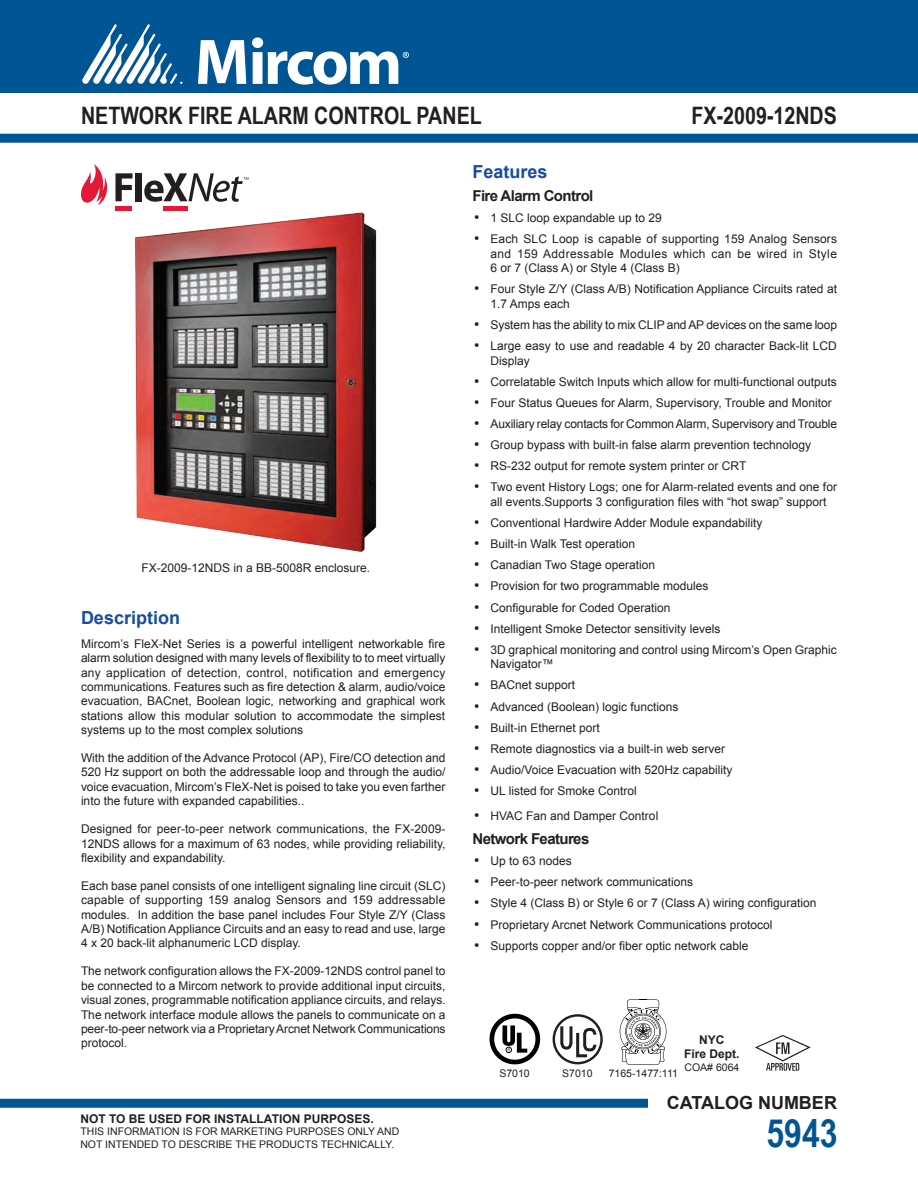
<style>
.page{position:relative;width:918px;height:1188px;background:#fff}
.page>*{position:absolute;margin:0;border:0;box-sizing:border-box;transform-origin:0 0}
.ParaStyle01-Leading_Auto__Align_Left{font:700 39px "Arial Narrow";color:#005595}
.t1{font:700 24px "Arial Narrow";color:#231f20}
.heading_1{font:700 18px "Arial";color:#184ca0}
.ParaStyle01-Leading_Auto__Align_Left-2{font:700 18px "Arial";color:#231f20}
.heading_1-2{font:700 15px "Arial";letter-spacing:-.04em;color:#231f20}
.heading_1-3{font:12px/14.4px "Arial";color:#231f20;text-align:justify}
.ParaStyle01-Leading_Auto__Align_Left-3{font:700 12px "Arial";color:#231f20}
.ParaStyle01-Leading_Auto__Align_Left-4{font:10.5px/12.6px "Arial";color:#231f20}
.s1{font-family:"Times New Roman";font-size:15px}
</style>
<div class="page">
<div style="left:0;top:0;width:918px;height:93px;background:#005595"></div>
<svg style="left:198px;top:40px;width:48px;height:44px"></svg>
<svg style="left:82px;top:24px;width:100px;height:60px"></svg>
<svg style="left:252px;top:37px;width:157px;height:48px"></svg>
<div style="left:0;top:134px;width:918px;height:9px;background:#005595"></div>
<div style="left:0;top:1099px;width:648px;height:9px;background:#005595"></div>
<img style="left:129px;top:210px;width:248px;height:342px">
<hr style="left:115px;top:206px;width:17px;height:4px;background:#e51836">
<hr style="left:163px;top:206px;width:24px;height:4px;background:#e51836">
<svg style="left:81px;top:164px;width:27px;height:41px"></svg>
<svg style="left:115px;top:173px;width:18px;height:28px"></svg>
<div style="left:135px;top:173px;width:7px;height:28px;background:#231f20"></div>
<svg style="left:144px;top:173px;width:105px;height:29px"></svg>
<svg style="left:490px;top:1014px;width:50px;height:50px"></svg>
<div style="left:553px;top:1014px;width:50px;height:50px;border:2px solid #231f20;border-radius:50%"></div>
<svg style="left:559px;top:1023px;width:39px;height:36px"></svg>
<svg style="left:620px;top:999px;width:46px;height:66px"></svg>
<svg style="left:755px;top:1035px;width:56px;height:36px"></svg>
<p class="t1" style="left:81px;top:97px;width:402px">NETWORK FIRE ALARM CONTROL PANEL</p>
<p class="t1" style="left:692px;top:97px;width:147px">FX-2009-12NDS</p>
<p class="heading_1-3" style="left:142px;top:561px;width:230px">FX-2009-12NDS in a BB-5008R enclosure.</p>
<p class="heading_1" style="left:81px;top:606px;width:101px">Description</p>
<p class="heading_1-3" style="left:81px;top:636px;width:366px">Mircom’s FleX-Net Series is a powerful intelligent networkable fire alarm solution designed with many levels of flexibility to to meet virtually any application of detection, control, notification and emergency communications. Features such as fire detection &amp; alarm, audio/voice evacuation, BACnet, Boolean logic, networking and graphical work stations allow this modular solution to accommodate the simplest systems up to the most complex solutions</p>
<p class="heading_1-3" style="left:81px;top:751px;width:366px">With the addition of the Advance Protocol (AP), Fire/CO detection and 520 Hz support on both the addressable loop and through the audio/ voice evacuation, Mircom’s FleX-Net is poised to take you even farther into the future with expanded capabilities..</p>
<p class="heading_1-3" style="left:81px;top:822px;width:366px">Designed for peer-to-peer network communications, the FX-2009- 12NDS allows for a maximum of 63 nodes, while providing reliability, flexibility and expandability.</p>
<p class="heading_1-3" style="left:81px;top:879px;width:366px">Each base panel consists of one intelligent signaling line circuit (SLC) capable of supporting 159 analog Sensors and 159 addressable modules. In addition the base panel includes Four Style Z/Y (Class A/B) Notification Appliance Circuits and an easy to read and use, large 4 x 20 back-lit alphanumeric LCD display.</p>
<p class="heading_1-3" style="left:81px;top:964px;width:366px">The network configuration allows the FX-2009-12NDS control panel to be connected to a Mircom network to provide additional input circuits, visual zones, programmable notification appliance circuits, and relays.<br>The network interface module allows the panels to communicate on a peer-to-peer network via a Proprietary Arcnet Network Communications protocol.</p>
<p class="heading_1" style="left:472px;top:160px;width:77px">Features</p>
<p class="heading_1-2" style="left:472px;top:186px;width:122px">Fire Alarm Control</p>
<p class="heading_1-3" style="left:474px;top:211px;width:189px"><span class="s1">•</span> 1 SLC loop expandable up to 29</p>
<p class="heading_1-3" style="left:490px;top:232px;width:348px;text-indent:-16px"><span class="s1">•</span> Each SLC Loop is capable of supporting 159 Analog Sensors and 159 Addressable Modules which can be wired in Style 6 or 7 (Class A) or Style 4 (Class B)</p>
<p class="heading_1-3" style="left:490px;top:282px;width:348px;text-indent:-16px"><span class="s1">•</span> Four Style Z/Y (Class A/B) Notification Appliance Circuits rated at<br>1.7 Amps each</p>
<p class="heading_1-3" style="left:474px;top:318px;width:365px"><span class="s1">•</span> System has the ability to mix CLIP and AP devices on the same loop</p>
<p class="heading_1-3" style="left:490px;top:339px;width:348px;text-indent:-16px"><span class="s1">•</span> Large easy to use and readable 4 by 20 character Back-lit LCD<br>Display</p>
<p class="heading_1-3" style="left:474px;top:374px;width:364px"><span class="s1">•</span> Correlatable Switch Inputs which allow for multi-functional outputs</p>
<p class="heading_1-3" style="left:474px;top:396px;width:359px"><span class="s1">•</span> Four Status Queues for Alarm, Supervisory, Trouble and Monitor</p>
<p class="heading_1-3" style="left:474px;top:417px;width:365px"><span class="s1">•</span> Auxiliary relay contacts for Common Alarm, Supervisory and Trouble</p>
<p class="heading_1-3" style="left:474px;top:438px;width:339px"><span class="s1">•</span> Group bypass with built-in false alarm prevention technology</p>
<p class="heading_1-3" style="left:474px;top:459px;width:274px"><span class="s1">•</span> RS-232 output for remote system printer or CRT</p>
<p class="heading_1-3" style="left:474px;top:480px;width:365px;text-align:center"><span class="s1">•</span> Two event History Logs; one for Alarm-related events and one for all events.Supports 3 configuration files with “hot swap” support</p>
<p class="heading_1-3" style="left:474px;top:516px;width:290px"><span class="s1">•</span> Conventional Hardwire Adder Module expandability</p>
<p class="heading_1-3" style="left:474px;top:537px;width:163px"><span class="s1">•</span> Built-in Walk Test operation</p>
<p class="heading_1-3" style="left:474px;top:558px;width:183px"><span class="s1">•</span> Canadian Two Stage operation</p>
<p class="heading_1-3" style="left:474px;top:579px;width:236px"><span class="s1">•</span> Provision for two programmable modules</p>
<p class="heading_1-3" style="left:474px;top:600px;width:198px"><span class="s1">•</span> Configurable for Coded Operation</p>
<p class="heading_1-3" style="left:474px;top:621px;width:248px"><span class="s1">•</span> Intelligent Smoke Detector sensitivity levels</p>
<p class="heading_1-3" style="left:490px;top:643px;width:348px;text-indent:-16px"><span class="s1">•</span> 3D graphical monitoring and control using Mircom’s Open Graphic<br>Navigator™</p>
<p class="heading_1-3" style="left:474px;top:678px;width:103px"><span class="s1">•</span> BACnet support</p>
<p class="heading_1-3" style="left:474px;top:699px;width:206px"><span class="s1">•</span> Advanced (Boolean) logic functions</p>
<p class="heading_1-3" style="left:474px;top:720px;width:127px"><span class="s1">•</span> Built-in Ethernet port</p>
<p class="heading_1-3" style="left:474px;top:742px;width:253px"><span class="s1">•</span> Remote diagnostics via a built-in web server</p>
<p class="heading_1-3" style="left:474px;top:763px;width:260px"><span class="s1">•</span> Audio/Voice Evacuation with 520Hz capability</p>
<p class="heading_1-3" style="left:474px;top:784px;width:164px"><span class="s1">•</span> UL listed for Smoke Control</p>
<p class="heading_1-3" style="left:474px;top:809px;width:186px"><span class="s1">•</span> HVAC Fan and Damper Control</p>
<p class="heading_1-2" style="left:472px;top:829px;width:118px">Network Features</p>
<p class="heading_1-3" style="left:474px;top:854px;width:99px"><span class="s1">•</span> Up to 63 nodes</p>
<p class="heading_1-3" style="left:474px;top:875px;width:221px"><span class="s1">•</span> Peer-to-peer network communications</p>
<p class="heading_1-3" style="left:474px;top:896px;width:344px"><span class="s1">•</span> Style 4 (Class B) or Style 6 or 7 (Class A) wiring configuration</p>
<p class="heading_1-3" style="left:474px;top:917px;width:300px"><span class="s1">•</span> Proprietary Arcnet Network Communications protocol</p>
<p class="heading_1-3" style="left:474px;top:938px;width:276px"><span class="s1">•</span> Supports copper and/or fiber optic network cable</p>
<p class="ParaStyle01-Leading_Auto__Align_Left-4" style="left:499px;top:1067px;width:32px">S7010</p>
<p class="ParaStyle01-Leading_Auto__Align_Left-4" style="left:562px;top:1067px;width:32px">S7010</p>
<p class="ParaStyle01-Leading_Auto__Align_Left-4" style="left:609px;top:1067px;width:71px">7165-1477:111</p>
<p class="ParaStyle01-Leading_Auto__Align_Left-3" style="left:699px;top:1032px;width:27px">NYC</p>
<p class="ParaStyle01-Leading_Auto__Align_Left-3" style="left:684px;top:1046px;width:57px">Fire Dept.</p>
<p class="ParaStyle01-Leading_Auto__Align_Left-4" style="left:685px;top:1061px;width:56px">COA# 6064</p>
<p class="ParaStyle01-Leading_Auto__Align_Left-2" style="left:667px;top:1091px;width:172px">CATALOG NUMBER</p>
<p class="ParaStyle01-Leading_Auto__Align_Left-3" style="left:80px;top:1110px;width:295px">NOT TO BE USED FOR INSTALLATION PURPOSES.</p>
<p class="ParaStyle01-Leading_Auto__Align_Left-4" style="left:80px;top:1125px;width:321px">THIS INFORMATION IS FOR MARKETING PURPOSES ONLY AND<br>NOT INTENDED TO DESCRIBE THE PRODUCTS TECHNICALLY.</p>
<p class="ParaStyle01-Leading_Auto__Align_Left" style="left:767px;top:1104px;width:73px">5943</p>
</div>
